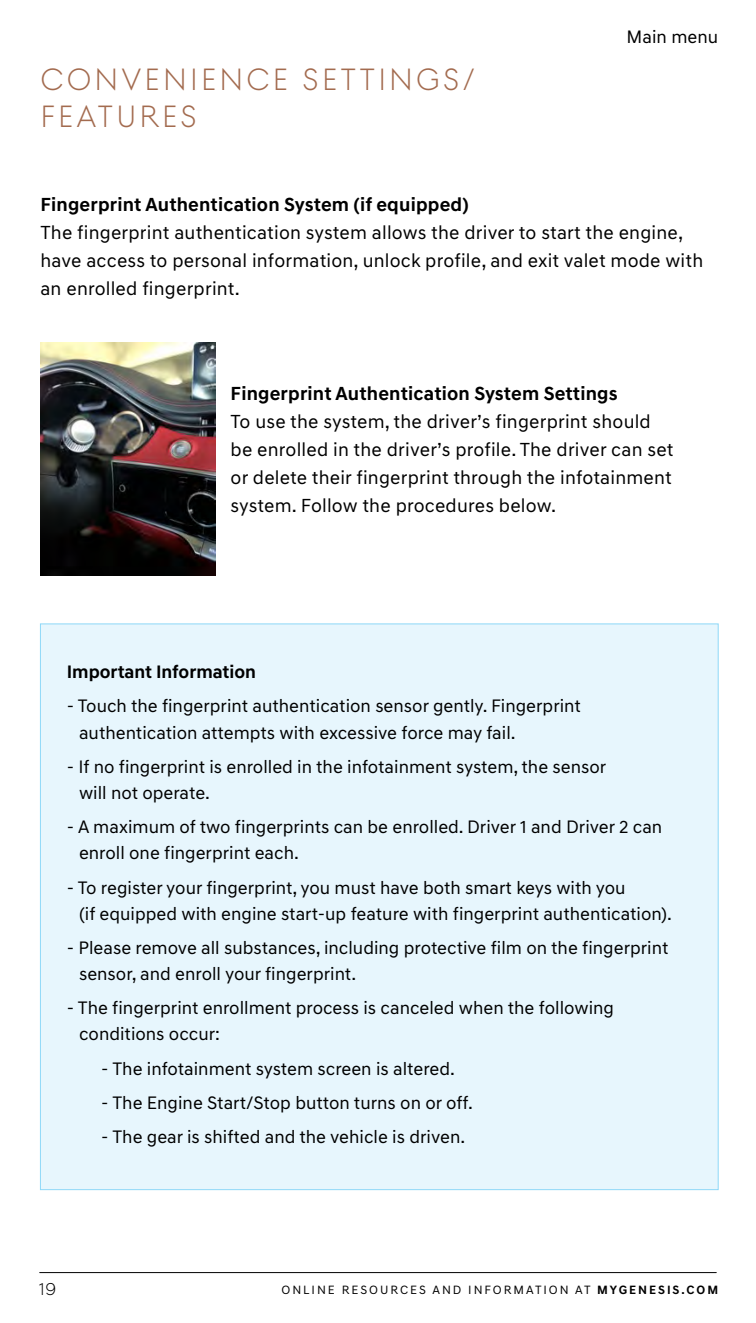
<style>
.page{position:relative;width:756px;height:1323px;background:#fff}
.page>*{position:absolute;margin:0;border:0;box-sizing:border-box;transform-origin:0 0}
.t1{font:300 31.5px/36.8px "Genesis Sans Head";letter-spacing:.1em;color:#a36b4f}
.t2{font:19.25px/28px "Hyundai Sans Text";letter-spacing:.01em;color:#000}
.t3{font:700 19.25px "Hyundai Sans Text";letter-spacing:.01em;color:#000}
.t4{font:18.38px/26.2px "Genesis Sans Text";color:#000}
.t5{font:700 18.38px "Genesis Sans Text";color:#000}
.t6{font:300 17.5px "Genesis Sans Head";color:#000}
.t7{font:12.25px "Genesis Sans Text";letter-spacing:.16em;color:#000}
.s1{font-weight:700}
</style>
<div class="page">
<hr style="left:40px;top:1272px;width:676px;height:1px;background:#000">
<img style="left:40px;top:343px;width:175px;height:233px">
<div style="left:40px;top:623px;width:679px;height:567px;background:#e7f6fd;border:1px solid #8ed8f8"></div>
<h1 class="t1" style="left:40px;top:61px;width:436px">CONVENIENCE SETTINGS/<br>FEATURES</h1>
<p class="t4" style="left:627px;top:23px;width:93px">Main menu</p>
<p class="t3" style="left:40px;top:192px;width:430px">Fingerprint Authentication System (if equipped)</p>
<p class="t2" style="left:40px;top:218px;width:664px">The fingerprint authentication system allows the driver to start the engine, have access to personal information, unlock profile, and exit valet mode with an enrolled fingerprint.</p>
<p class="t3" style="left:231px;top:381px;width:389px">Fingerprint Authentication System Settings</p>
<p class="t2" style="left:231px;top:407px;width:444px">To use the system, the driver’s fingerprint should be enrolled in the driver’s profile. The driver can set or delete their fingerprint through the infotainment system. Follow the procedures below.</p>
<p class="t5" style="left:67px;top:661px;width:191px">Important Information</p>
<p class="t4" style="left:79px;top:693px;width:503px;text-indent:-12px">- Touch the fingerprint authentication sensor gently. Fingerprint authentication attempts with excessive force may fail.</p>
<p class="t4" style="left:79px;top:753px;width:529px;text-indent:-12px">- If no fingerprint is enrolled in the infotainment system, the sensor will not operate.</p>
<p class="t4" style="left:79px;top:814px;width:585px;text-indent:-12px">- A maximum of two fingerprints can be enrolled. Driver 1 and Driver 2 can enroll one fingerprint each.</p>
<p class="t4" style="left:79px;top:874px;width:595px;text-indent:-12px">- To register your fingerprint, you must have both smart keys with you<br>(if equipped with engine start-up feature with fingerprint authentication).</p>
<p class="t4" style="left:79px;top:934px;width:591px;text-indent:-12px">- Please remove all substances, including protective film on the fingerprint sensor, and enroll your fingerprint.</p>
<p class="t4" style="left:79px;top:995px;width:537px;text-indent:-12px">- The fingerprint enrollment process is canceled when the following conditions occur:</p>
<p class="t4" style="left:101px;top:1055px;width:355px">- The infotainment system screen is altered.</p>
<p class="t4" style="left:101px;top:1089px;width:373px">- The Engine Start/Stop button turns on or off.</p>
<p class="t4" style="left:101px;top:1123px;width:365px">- The gear is shifted and the vehicle is driven.</p>
<p class="t6" style="left:39px;top:1279px;width:19px">19</p>
<p class="t7" style="left:282px;top:1282px;width:438px">ONLINE RESOURCES AND INFORMATION AT <span class="s1">MYGENESIS.COM</span></p>
</div>
